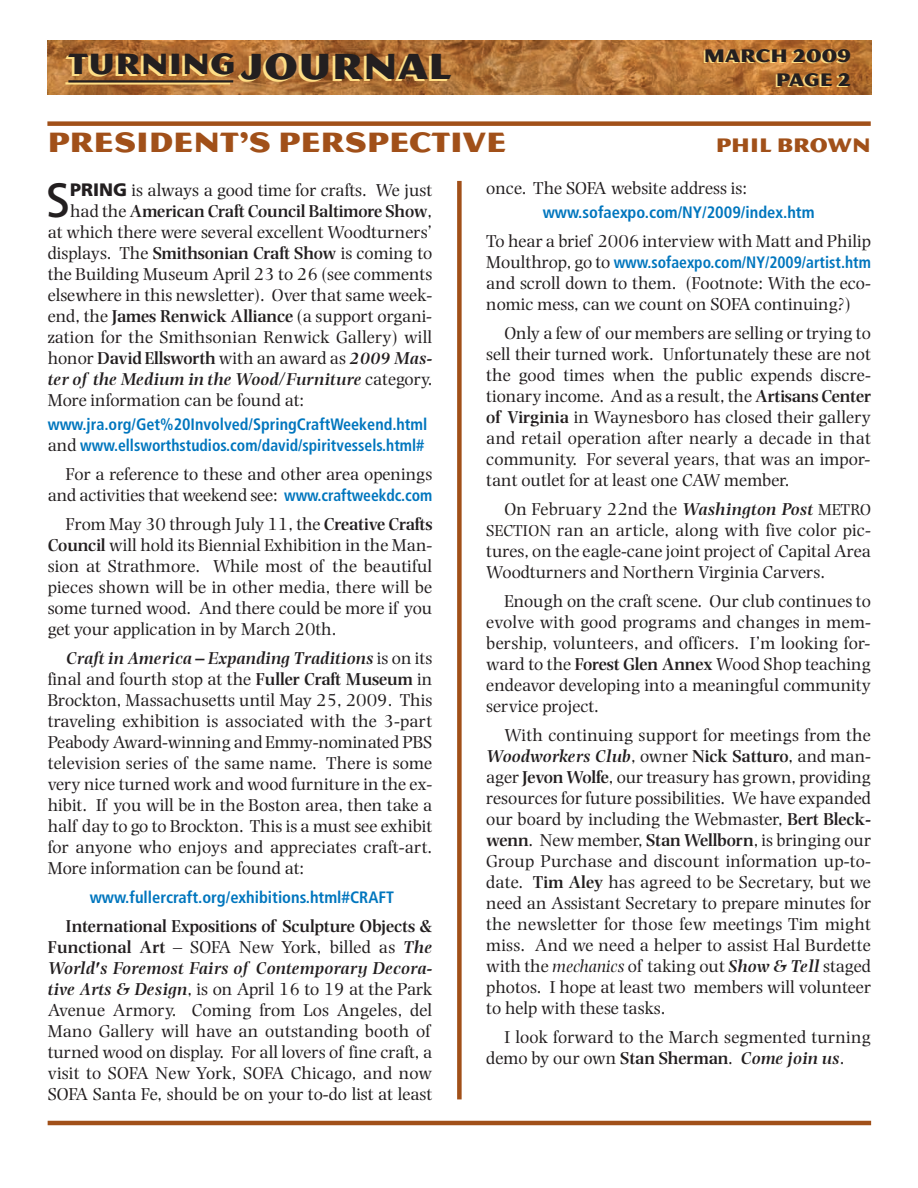
<style>
.page{position:relative;width:918px;height:1188px;background:#fff}
.page>*{position:absolute;margin:0;border:0;box-sizing:border-box;transform-origin:0 0}
.t1{font:48px "Frutiger";color:#231f20}
.t2{font:31.5px "Magnesium MVB";color:#231f20}
.t3{font:30px "Magnesium MVB";color:#a15019}
.t4{font:21px "Magnesium MVB";color:#a15019}
.t5{font:19.5px/24px "Magnesium MVB";color:#231f20;text-align:right}
.t6{font:18px/21px "Photina";color:#231f20;text-align:justify}
.t7{font:italic 600 18px "Photina";color:#231f20}
.t8{font:600 18px "Photina";color:#231f20}
.t9{font:700 condensed 16.5px/21px "Frutiger";color:#0076be}
.t10{font:700 condensed 16.5px "Frutiger";color:#0076be;scale:.95 1}
.s1{font-size:39px}
.s2{font-family:"Frutiger";font-weight:900}
.s3{font-weight:400}
.s4{font-weight:600}
.s5{font-weight:600;font-style:italic}
.s6{font-weight:400;font-style:normal}
.s7{font-family:"Photina";font-weight:400;font-stretch:normal;font-size:18px;color:#231f20}
.s8{font-family:"Frutiger";font-weight:700;font-stretch:condensed;font-size:16.5px;color:#0076be}
.s9{font-size:16.5px}
.s10{font-style:italic}
</style>
<div class="page">
<div style="left:47px;top:121px;width:824px;height:5px;background:#a15019"></div>
<div style="left:457px;top:181px;width:5px;height:918px;background:#a15019"></div>
<hr style="left:48px;top:1121px;width:823px;height:4px;background:#a15019">
<img style="left:48px;top:41px;width:824px;height:54px">
<hr style="left:65px;top:82px;width:165px;height:3px;background:#ffdf86">
<hr style="left:68px;top:80px;width:165px;height:3px;background:#231f20">
<h2 class="t2" style="left:68px;top:45px;width:384px">TURNING <span class="s1">JOURNAL</span></h2>
<p class="t5" style="left:704px;top:43px;width:149px">MARCH 2009<br>PAGE 2</p>
<h3 class="t3" style="left:47px;top:124px;width:460px">PRESIDENT’S PERSPECTIVE</h3>
<p class="t4" style="left:716px;top:132px;width:156px">PHIL BROWN</p>
<h1 class="t1" style="left:46px;top:181px;width:26px">S</h1>
<p class="t6" style="left:70px;top:181px;width:364px"><span class="s2">PRING</span> is always a good time for crafts. We just</p>
<p class="t8" style="left:70px;top:205px;width:364px"><span class="s3">had the</span> American Craft Council Baltimore Show<span class="s3">,</span></p>
<p class="t6" style="left:48px;top:223px;width:386px">at which there were several excellent Woodturners’</p>
<p class="t6" style="left:48px;top:244px;width:386px">displays. The <span class="s4">Smithsonian Craft Show</span> is coming to</p>
<p class="t6" style="left:48px;top:265px;width:386px">the Building Museum April 23 to 26 (see comments</p>
<p class="t6" style="left:48px;top:286px;width:386px">elsewhere in this newsletter). Over that same week-</p>
<p class="t6" style="left:48px;top:307px;width:386px">end, the <span class="s4">James Renwick Alliance</span> (a support organi-</p>
<p class="t6" style="left:48px;top:328px;width:386px">zation for the Smithsonian Renwick Gallery) will</p>
<p class="t6" style="left:48px;top:349px;width:386px">honor <span class="s4">David Ellsworth</span> with an award as <span class="s5">2009 Mas-</span></p>
<p class="t7" style="left:48px;top:373px;width:386px">ter of the Medium in the Wood/Furniture <span class="s6">category.</span></p>
<p class="t6" style="left:48px;top:391px;width:258px">More information can be found at:</p>
<p class="t9" style="left:48px;top:415px;width:381px">www.jra.org/Get%20Involved/SpringCraftWeekend.html <span class="s7">and</span> www.ellsworthstudios.com/david/spiritvessels.html#</p>
<p class="t6" style="left:48px;top:465px;width:386px;text-align:right">For a reference to these and other area openings and activities that weekend see: <span class="s8">www.craftweekdc.com</span></p>
<p class="t6" style="left:48px;top:515px;width:386px;text-indent:18px">From May 30 through July 11, the <span class="s4">Creative Crafts Council</span> will hold its Biennial Exhibition in the Man&shy;sion at Strathmore. While most of the beautiful pieces shown will be in other media, there will be some turned wood. And there could be more if you get your application in by March 20th.</p>
<p class="t6" style="left:48px;top:649px;width:386px;text-indent:18px"><span class="s5">Craft in America – Expanding Traditions</span> is on its final and fourth stop at the <span class="s4">Fuller Craft Museum</span> in Brockton, Massachusetts until May 25, 2009. This traveling exhibition is associated with the 3-part Peabody Award-winning and Emmy-nominated PBS television series of the same name. There is some very nice turned work and wood furniture in the ex&shy;hibit. If you will be in the Boston area, then take a half day to go to Brockton. This is a must see exhibit for anyone who enjoys and appreciates craft-art.<br>More information can be found at:</p>
<p class="t9" style="left:90px;top:888px;width:306px">www.fullercraft.org/exhibitions.html#CRAFT</p>
<p class="t6" style="left:48px;top:917px;width:386px;text-align:left;text-indent:18px"><span class="s4">International Expositions of Sculpture Objects &amp; Functional Art</span> – SOFA New York, billed as <span class="s5">The World's Foremost Fairs of Contemporary Decora&shy;tive Arts &amp; Design</span>, is on April 16 to 19 at the Park Avenue Armory. Coming from Los Angeles, del Mano Gallery will have an outstanding booth of turned wood on display. For all lovers of fine craft, a visit to SOFA New York, SOFA Chicago, and now SOFA Santa Fe, should be on your to-do list at least</p>
<p class="t6" style="left:486px;top:179px;width:262px">once. The SOFA website address is:</p>
<p class="t9" style="left:543px;top:203px;width:273px">www.sofaexpo.com/NY/2009/index.htm</p>
<p class="t6" style="left:486px;top:232px;width:386px">To hear a brief 2006 interview with Matt and Philip</p>
<p class="t10" style="left:486px;top:255px;width:406px"><span class="s7">Moulthrop, go to</span> www.sofaexpo.com/NY/2009/artist.htm</p>
<p class="t6" style="left:486px;top:274px;width:386px">and scroll down to them. (Footnote: With the eco&shy;nomic mess, can we count on SOFA continuing?)</p>
<p class="t6" style="left:486px;top:324px;width:386px;text-indent:18px">Only a few of our members are selling or trying to sell their turned work. Unfortunately these are not the good times when the public expends discre&shy;tionary income. And as a result, the <span class="s4">Artisans Center of Virginia</span> in Waynesboro has closed their gallery and retail operation after nearly a decade in that community. For several years, that was an impor&shy;tant outlet for at least one CAW member.</p>
<p class="t6" style="left:486px;top:500px;width:386px;text-indent:18px">On February 22nd the <span class="s5">Washington Post</span> <span class="s9">METRO SECTION</span> ran an article, along with five color pic&shy;tures, on the eagle-cane joint project of Capital Area Woodturners and Northern Virginia Carvers.</p>
<p class="t6" style="left:486px;top:592px;width:386px;text-indent:18px">Enough on the craft scene. Our club continues to evolve with good programs and changes in mem&shy;bership, volunteers, and officers. I’m looking for&shy;ward to the <span class="s4">Forest Glen Annex</span> Wood Shop teaching endeavor developing into a meaningful community service project.</p>
<p class="t6" style="left:486px;top:726px;width:386px;text-indent:18px">With continuing support for meetings from the <span class="s5">Woodworkers Club</span>, owner <span class="s4">Nick Satturo</span>, and man&shy;ager <span class="s4">Jevon Wolfe</span>, our treasury has grown, providing resources for future possibilities. We have expanded our board by including the Webmaster, <span class="s4">Bert Bleck&shy;wenn</span>. New member, <span class="s4">Stan Wellborn</span>, is bringing our Group Purchase and discount information up-to&shy;date. <span class="s4">Tim Aley</span> has agreed to be Secretary, but we need an Assistant Secretary to prepare minutes for the newsletter for those few meetings Tim might miss. And we need a helper to assist Hal Burdette with the <span class="s10">mechanics</span> of taking out <span class="s5">Show &amp; Tell</span> staged photos. I hope at least two members will volunteer to help with these tasks.</p>
<p class="t6" style="left:486px;top:1028px;width:386px;text-indent:18px">I look forward to the March segmented turning demo by our own <span class="s4">Stan Sherman</span>. <span class="s5">Come join us</span>.</p>
</div>
